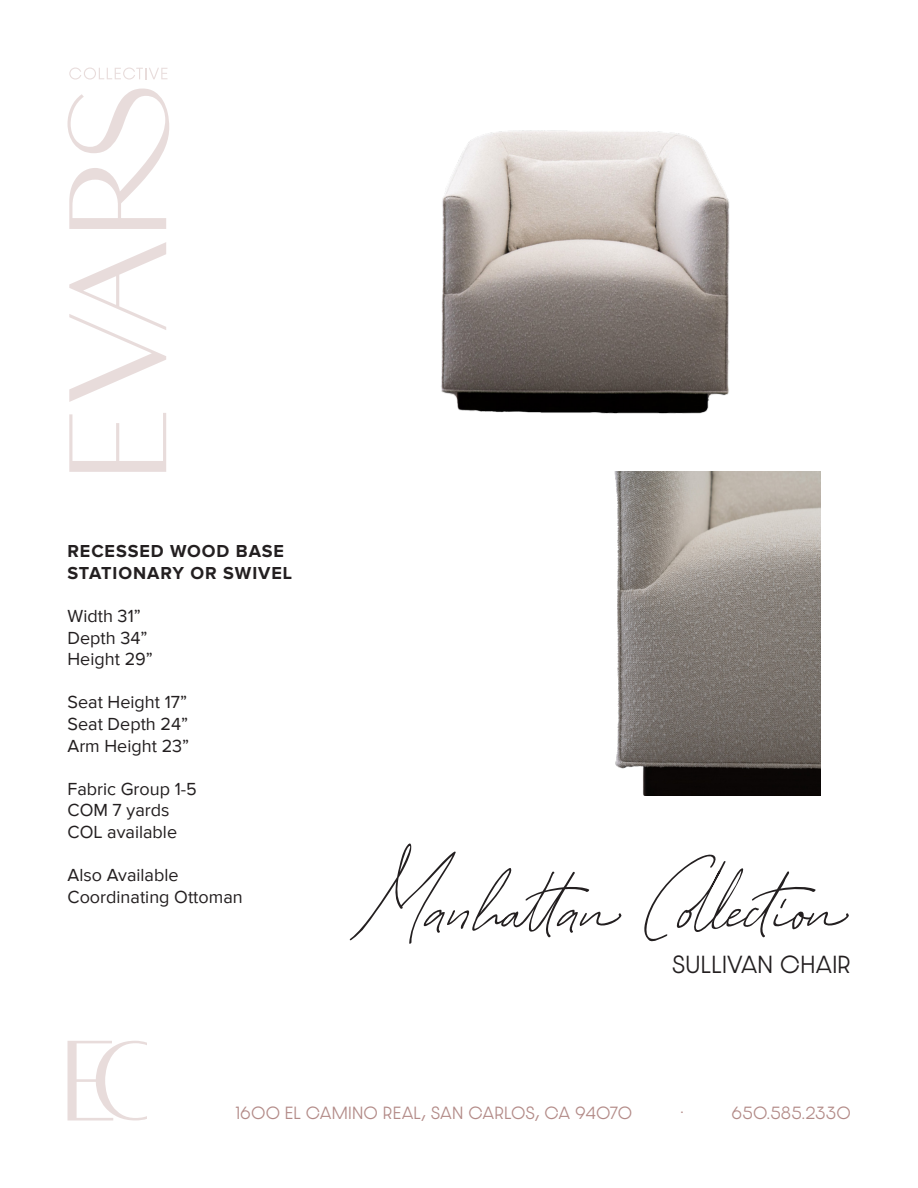
<style>
.page{position:relative;width:918px;height:1188px;background:#fff}
.page>*{position:absolute;margin:0;border:0;box-sizing:border-box;transform-origin:0 0}
.t1{font:150px "Georgia Ballpark Script";color:#231f20}
.t2{font:300 21px "Dazzle Unicase";letter-spacing:.05em;color:#231f20}
.t3{font:18px "Proxima Nova";color:#231f20}
.t4{font:700 18px "Proxima Nova";letter-spacing:.05em;color:#231f20}
.t5{font:300 15px "Dazzle Unicase";letter-spacing:.055em;color:#b38b88}
</style>
<div class="page">
<svg style="left:69px;top:413px;width:97px;height:59px"></svg>
<svg style="left:69px;top:242px;width:97px;height:160px"></svg>
<svg style="left:68px;top:89px;width:101px;height:140px"></svg>
<svg style="left:69px;top:68px;width:98px;height:12px"></svg>
<svg style="left:67px;top:1041px;width:80px;height:80px"></svg>
<img style="left:441px;top:130px;width:289px;height:284px">
<img style="left:614px;top:472px;width:206px;height:324px">
<p class="t4" style="left:68px;top:543px;width:218px">RECESSED WOOD BASE</p>
<p class="t4" style="left:68px;top:565px;width:226px">STATIONARY OR SWIVEL</p>
<p class="t3" style="left:68px;top:606px;width:75px">Width 31”</p>
<p class="t3" style="left:68px;top:627px;width:82px">Depth 34”</p>
<p class="t3" style="left:68px;top:649px;width:87px">Height 29”</p>
<p class="t3" style="left:68px;top:692px;width:121px">Seat Height 17”</p>
<p class="t3" style="left:68px;top:714px;width:122px">Seat Depth 24”</p>
<p class="t3" style="left:68px;top:735px;width:123px">Arm Height 23”</p>
<p class="t3" style="left:68px;top:778px;width:131px">Fabric Group 1-5</p>
<p class="t3" style="left:68px;top:800px;width:104px">COM 7 yards</p>
<p class="t3" style="left:68px;top:822px;width:111px">COL available</p>
<p class="t3" style="left:68px;top:865px;width:113px">Also Available</p>
<p class="t3" style="left:68px;top:886px;width:177px">Coordinating Ottoman</p>
<p class="t1" style="left:359px;top:837px;width:494px">Manhattan Collection</p>
<p class="t2" style="left:672px;top:949px;width:180px">SULLIVAN CHAIR</p>
<p class="t5" style="left:236px;top:1102px;width:398px">1600 EL CAMINO REAL, SAN CARLOS, CA 94070</p>
<p class="t5" style="left:681px;top:1096px;width:4px">.</p>
<p class="t5" style="left:732px;top:1102px;width:120px">650.585.2330</p>
</div>
